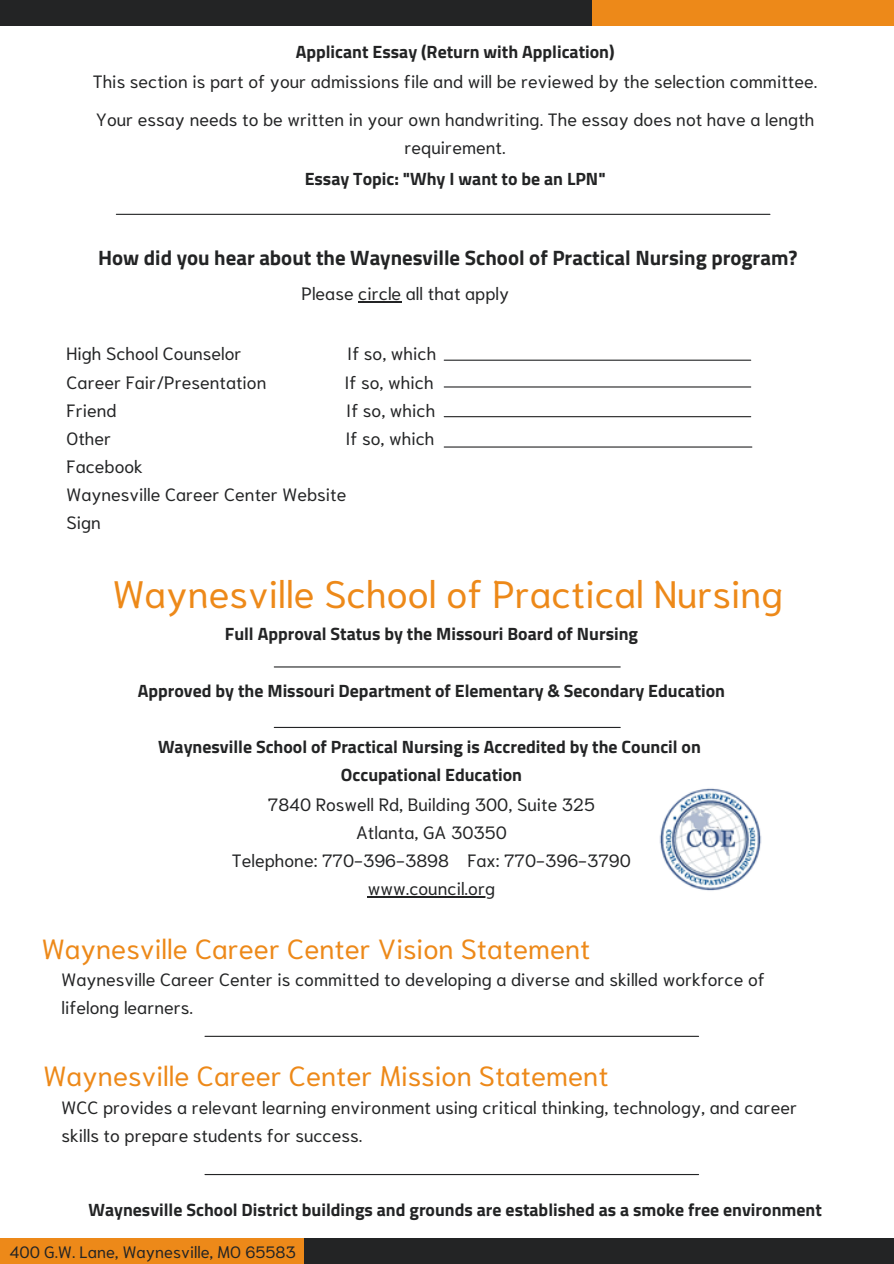
<style>
.page{position:relative;width:894px;height:1264px;background:#fff}
.page>*{position:absolute;margin:0;border:0;box-sizing:border-box;transform-origin:0 0}
.t1{font:38.25px "Niramit";color:#ed8919}
.t2{font:27.75px "Niramit";color:#ed8919}
.t3{font:700 20.85px "Titillium Web";color:#232425}
.t4{font:17.85px/28.2px "Niramit";color:#232425}
.t5{font:700 17.85px "Titillium Web";color:#232425}
.t6{font:16.5px "Niramit";color:#232425}
</style>
<div class="page">
<div style="left:0;top:0;width:592px;height:26px;background:#232425"></div>
<div style="left:304px;top:1238px;width:589px;height:25px;background:#232425"></div>
<div style="left:592px;top:0;width:301px;height:26px;background:#ed8919"></div>
<div style="left:0;top:1238px;width:304px;height:25px;background:#ed8919"></div>
<hr style="left:367px;top:896px;width:128px;height:1px;background:#232425">
<hr style="left:274px;top:727px;width:346px;height:1px;background:#232425">
<hr style="left:274px;top:666px;width:346px;height:1px;background:#232425">
<img style="left:659px;top:788px;width:103px;height:103px">
<hr style="left:205px;top:1035px;width:493px;height:1px;background:#232425">
<hr style="left:444px;top:359px;width:306px;height:2px;background:#232425">
<hr style="left:444px;top:386px;width:306px;height:1px;background:#232425">
<hr style="left:444px;top:416px;width:306px;height:1px;background:#232425">
<hr style="left:444px;top:446px;width:307px;height:1px;background:#232425">
<hr style="left:358px;top:301px;width:43px;height:1px;background:#232425">
<hr style="left:205px;top:1173px;width:493px;height:2px;background:#232425">
<hr style="left:116px;top:214px;width:653px;height:1px;background:#232425">
<p class="t5" style="left:295px;top:38px;width:320px">Applicant Essay (Return with Application)</p>
<p class="t4" style="left:93px;top:66px;width:726px">This section is part of your admissions file and will be reviewed by the selection committee.</p>
<p class="t4" style="left:96px;top:103px;width:720px;text-align:center">Your essay needs to be written in your own handwriting. The essay does not have a length requirement.</p>
<p class="t5" style="left:304px;top:165px;width:302px">Essay Topic: "Why I want to be an LPN"</p>
<p class="t3" style="left:98px;top:242px;width:700px">How did you hear about the Waynesville School of Practical Nursing program?</p>
<p class="t4" style="left:301px;top:278px;width:209px">Please circle all that apply</p>
<p class="t4" style="left:67px;top:338px;width:176px">High School Counselor</p>
<p class="t4" style="left:347px;top:338px;width:91px">If so, which</p>
<p class="t4" style="left:67px;top:366px;width:201px">Career Fair/Presentation</p>
<p class="t4" style="left:344px;top:366px;width:91px">If so, which</p>
<p class="t4" style="left:67px;top:394px;width:52px">Friend</p>
<p class="t4" style="left:346px;top:394px;width:91px">If so, which</p>
<p class="t4" style="left:67px;top:423px;width:46px">Other</p>
<p class="t4" style="left:345px;top:423px;width:91px">If so, which</p>
<p class="t4" style="left:67px;top:451px;width:78px">Facebook</p>
<p class="t4" style="left:67px;top:479px;width:281px">Waynesville Career Center Website</p>
<p class="t4" style="left:67px;top:507px;width:36px">Sign</p>
<p class="t1" style="left:113px;top:565px;width:671px">Waynesville School of Practical Nursing</p>
<p class="t5" style="left:225px;top:620px;width:414px">Full Approval Status by the Missouri Board of Nursing</p>
<p class="t5" style="left:138px;top:676px;width:588px">Approved by the Missouri Department of Elementary &amp; Secondary Education</p>
<p class="t5" style="left:158px;top:733px;width:544px">Waynesville School of Practical Nursing is Accredited by the Council on</p>
<p class="t5" style="left:341px;top:761px;width:183px">Occupational Education</p>
<p class="t4" style="left:268px;top:788px;width:328px">7840 Roswell Rd, Building 300, Suite 325</p>
<p class="t4" style="left:356px;top:816px;width:152px">Atlanta, GA 30350</p>
<p class="t4" style="left:232px;top:844px;width:400px">Telephone: 770-396-3898 Fax: 770-396-3790</p>
<p class="t4" style="left:367px;top:872px;width:129px">www.council.org</p>
<p class="t2" style="left:42px;top:927px;width:550px">Waynesville Career Center Vision Statement</p>
<p class="t4" style="left:61px;top:963px;width:704px">Waynesville Career Center is committed to developing a diverse and skilled workforce of lifelong learners.</p>
<p class="t2" style="left:43px;top:1055px;width:566px">Waynesville Career Center Mission Statement</p>
<p class="t4" style="left:61px;top:1091px;width:736px">WCC provides a relevant learning environment using critical thinking, technology, and career skills to prepare students for success.</p>
<p class="t5" style="left:88px;top:1195px;width:734px">Waynesville School District buildings and grounds are established as a smoke free environment</p>
<p class="t6" style="left:10px;top:1239px;width:288px">400 G.W. Lane, Waynesville, MO 65583</p>
</div>
